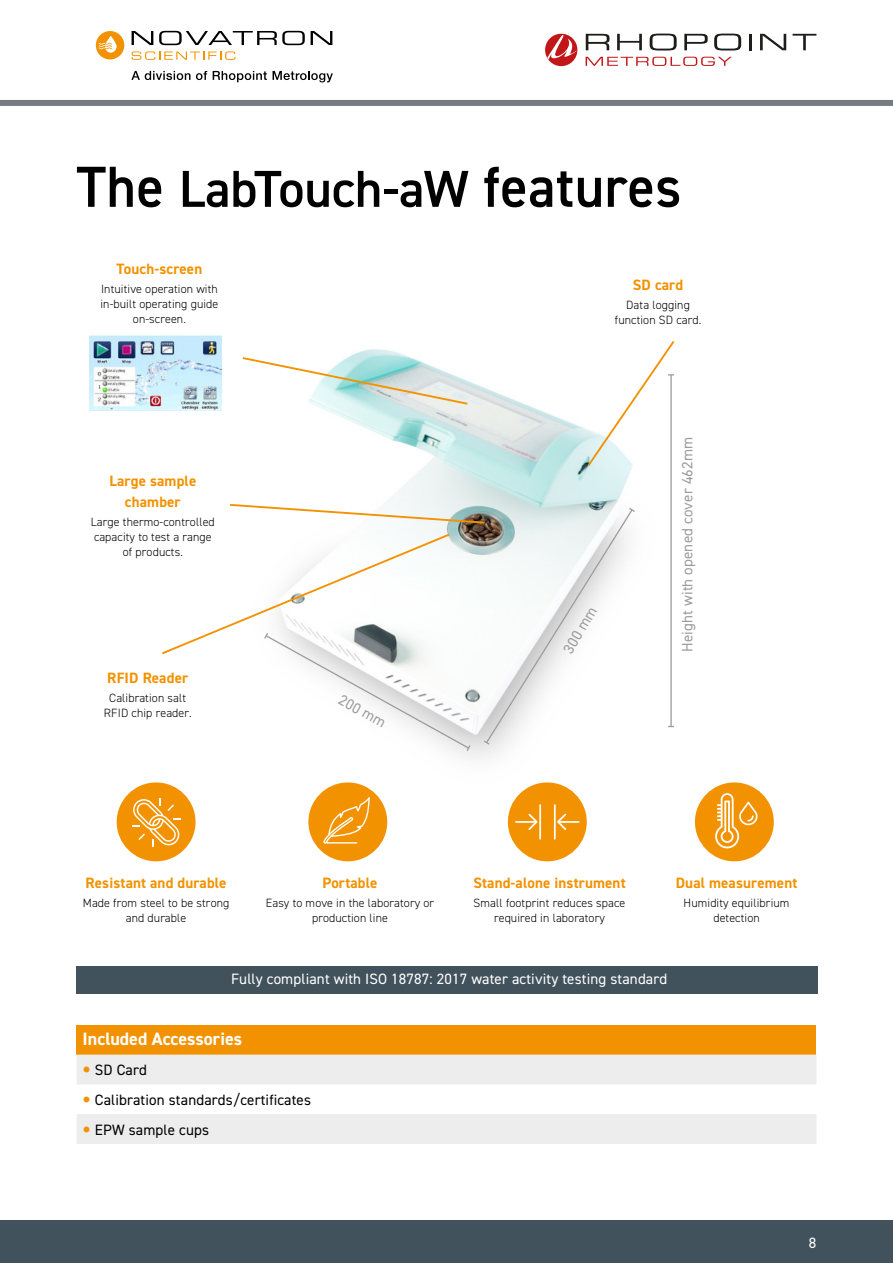
<style>
.page{position:relative;width:893px;height:1263px;background:#fff}
.page>*{position:absolute;margin:0;border:0;box-sizing:border-box;transform-origin:0 0}
.t1{font:600 58.05px "DIN2014";letter-spacing:.01em;color:#000;scale:.96 1}
.t2{font:700 18px "DIN2014";color:#fff}
.t3{font:700 15px/21px "DIN2014";letter-spacing:.01em;color:#f39200;text-align:center}
.t4{font:15px "DIN2014";letter-spacing:.01em;color:#fff}
.t5{font:15px/29.7px "DIN2014";letter-spacing:.01em;color:#000}
.t6{font:15px "DIN2014";letter-spacing:.01em;color:#9d9d9c}
.t7{font:300 12px/15px "DIN2014";letter-spacing:.01em;color:#000;text-align:center}
.s1{font-size:52.05px}
</style>
<div class="page">
<div style="left:0;top:100px;width:893px;height:6px;background:#747b83"></div>
<svg style="left:132px;top:31px;width:21px;height:14px"></svg>
<svg style="left:159px;top:31px;width:146px;height:14px"></svg>
<svg style="left:311px;top:31px;width:21px;height:14px"></svg>
<svg style="left:132px;top:51px;width:103px;height:9px"></svg>
<div style="left:96px;top:31px;width:28px;height:28px;background:#f39200;border-radius:50%"></div>
<svg style="left:99px;top:36px;width:18px;height:17px"></svg>
<svg style="left:131px;top:71px;width:59px;height:9px"></svg>
<svg style="left:196px;top:71px;width:11px;height:9px"></svg>
<svg style="left:213px;top:71px;width:54px;height:11px"></svg>
<svg style="left:273px;top:71px;width:60px;height:11px"></svg>
<svg style="left:586px;top:34px;width:23px;height:16px"></svg>
<svg style="left:617px;top:34px;width:25px;height:16px"></svg>
<svg style="left:650px;top:34px;width:27px;height:17px"></svg>
<svg style="left:684px;top:34px;width:24px;height:16px"></svg>
<svg style="left:714px;top:34px;width:27px;height:17px"></svg>
<hr style="left:749px;top:34px;width:3px;height:16px;background:#1d1e1c">
<svg style="left:760px;top:34px;width:26px;height:16px"></svg>
<svg style="left:792px;top:34px;width:24px;height:16px"></svg>
<div style="left:545px;top:34px;width:32px;height:32px;background:#c21718;border-radius:50%"></div>
<svg style="left:547px;top:35px;width:29px;height:25px"></svg>
<svg style="left:586px;top:57px;width:146px;height:9px"></svg>
<div style="left:0;top:1220px;width:893px;height:43px;background:#42525c"></div>
<img style="left:142px;top:335px;width:579px;height:457px">
<div style="left:117px;top:782px;width:79px;height:79px;background:#f39200;border-radius:50%"></div>
<svg style="left:132px;top:798px;width:48px;height:48px"></svg>
<div style="left:308px;top:782px;width:79px;height:79px;background:#f39200;border-radius:50%"></div>
<svg style="left:323px;top:797px;width:47px;height:46px"></svg>
<div style="left:508px;top:782px;width:79px;height:79px;background:#f39200;border-radius:50%"></div>
<hr style="left:558px;top:821px;width:21px;height:2px;background:#fff">
<svg style="left:557px;top:813px;width:11px;height:17px"></svg>
<hr style="left:516px;top:821px;width:20px;height:2px;background:#fff">
<svg style="left:527px;top:813px;width:11px;height:17px"></svg>
<hr style="left:539px;top:805px;width:2px;height:34px;background:#fff">
<hr style="left:554px;top:805px;width:2px;height:34px;background:#fff">
<hr style="left:670px;top:375px;width:2px;height:351px;background:#9d9d9c">
<svg style="left:160px;top:503px;width:476px;height:249px"></svg>
<svg style="left:241px;top:356px;width:229px;height:50px"></svg>
<div style="left:695px;top:782px;width:79px;height:79px;background:#f39200;border-radius:50%"></div>
<svg style="left:715px;top:793px;width:43px;height:56px"></svg>
<div style="left:77px;top:1025px;width:739px;height:29px;background:#f39200"></div>
<svg style="left:77px;top:1054px;width:739px;height:90px;fill:#ededed"></svg>
<div style="left:77px;top:966px;width:741px;height:28px;background:#42525c"></div>
<img style="left:90px;top:336px;width:131px;height:75px">
<svg style="left:586px;top:339px;width:90px;height:129px"></svg>
<svg style="left:84px;top:1067px;width:6px;height:6px"></svg>
<svg style="left:84px;top:1097px;width:6px;height:5px"></svg>
<svg style="left:84px;top:1126px;width:6px;height:6px"></svg>
<h1 class="t1" style="left:77px;top:160px;width:631px">The <span class="s1">LabTouch-aW</span> features</h1>
<p class="t3" style="left:117px;top:260px;width:87px">Touch-screen</p>
<p class="t7" style="left:100px;top:282px;width:119px">Intuitive operation with in-built operating guide on-screen.</p>
<p class="t3" style="left:109px;top:472px;width:88px">Large sample chamber</p>
<p class="t7" style="left:91px;top:515px;width:125px">Large thermo-controlled capacity to test a range of products.</p>
<p class="t3" style="left:107px;top:669px;width:82px">RFID Reader</p>
<p class="t7" style="left:104px;top:691px;width:89px">Calibration salt<br>RFID chip reader.</p>
<p class="t6" style="left:343px;top:692px;width:53px;rotate:29deg">200 mm</p>
<p class="t3" style="left:633px;top:276px;width:52px">SD card</p>
<p class="t7" style="left:615px;top:299px;width:88px">Data logging function SD card.</p>
<p class="t6" style="left:561px;top:648px;width:53px;rotate:-59deg">300 mm</p>
<p class="t6" style="left:680px;top:652px;width:216px;rotate:-90deg">Height with opened cover 462mm</p>
<p class="t3" style="left:86px;top:873px;width:142px">Resistant and durable</p>
<p class="t7" style="left:83px;top:896px;width:148px">Made from steel to be strong and durable</p>
<p class="t3" style="left:323px;top:873px;width:56px">Portable</p>
<p class="t7" style="left:266px;top:896px;width:170px">Easy to move in the laboratory or production line</p>
<p class="t3" style="left:473px;top:873px;width:154px">Stand-alone instrument</p>
<p class="t7" style="left:474px;top:896px;width:153px">Small footprint reduces space required in laboratory</p>
<p class="t3" style="left:676px;top:873px;width:123px">Dual measurement</p>
<p class="t7" style="left:684px;top:896px;width:107px">Humidity equilibrium detection</p>
<p class="t4" style="left:231px;top:972px;width:438px">Fully compliant with ISO 18787: 2017 water activity testing standard</p>
<h2 class="t2" style="left:83px;top:1032px;width:161px">Included Accessories</h2>
<p class="t5" style="left:95px;top:1056px;width:218px">SD Card<br>Calibration standards/certificates<br>EPW sample cups</p>
<p class="t4" style="left:809px;top:1236px;width:9px">8</p>
</div>
